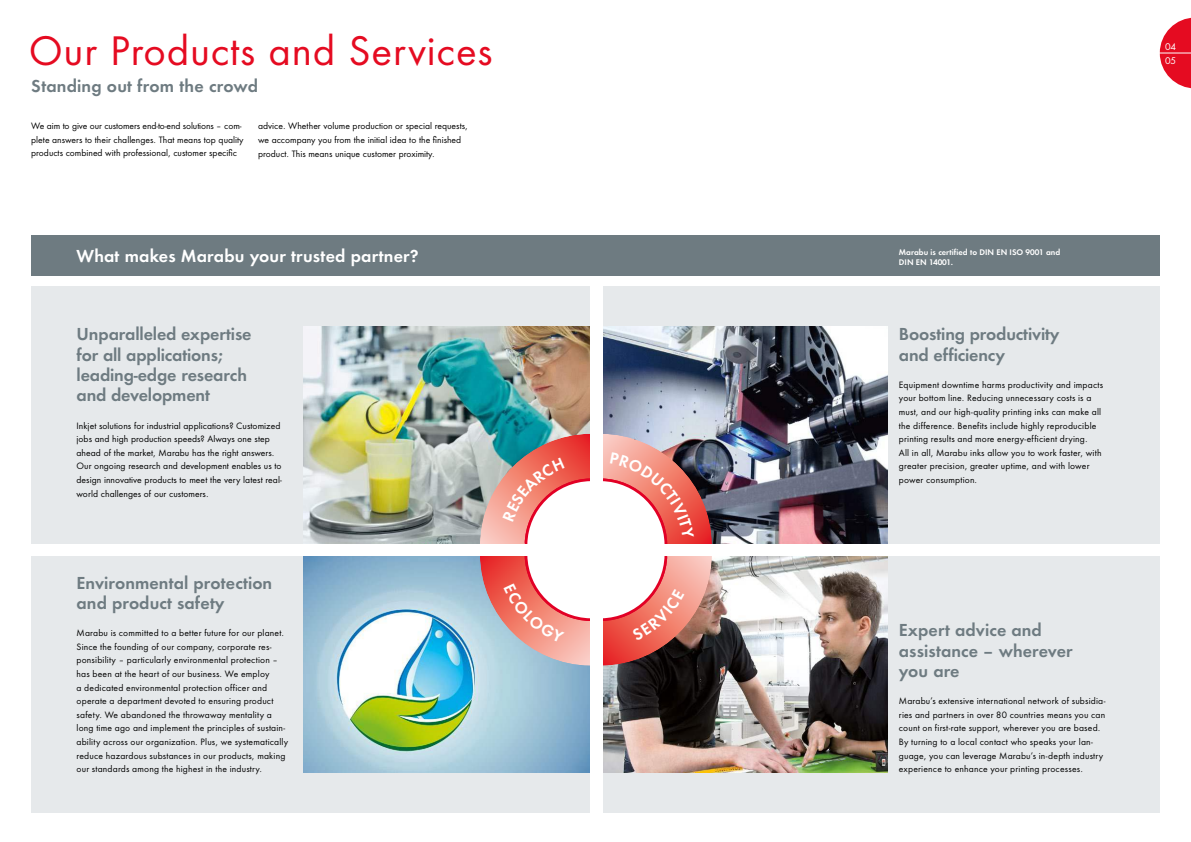
<style>
.page{position:relative;width:1191px;height:842px;background:#fff}
.page>*{position:absolute;margin:0;border:0;box-sizing:border-box;transform-origin:0 0}
.t1{font:38px "Futura ND";letter-spacing:.02em;color:#e50b21}
.t2{font:600 16px/20.4px "Futura ND";letter-spacing:-.01em;color:#6e7b81}
.t3{font:600 16px "Futura ND";letter-spacing:.01em;color:#fff}
.t4{font:600 16px "Futura ND";letter-spacing:.01em;color:#6e7b81}
.t5{font:9px/14px "Futura ND";color:#fff}
.t6{font:8.5px/13.6px "Futura ND";letter-spacing:.02em;color:#000}
.t7{font:8.5px/13.6px "Futura ND";color:#000}
.t8{font:600 7.5px "Futura ND";color:#fff}
</style>
<div class="page">
<svg style="left:1159px;top:18px;width:32px;height:70px"></svg>
<div style="left:31px;top:235px;width:1128px;height:41px;background:#6e7b81"></div>
<div style="left:601px;top:286px;width:558px;height:258px;background:#e6e9eb"></div>
<div style="left:601px;top:555px;width:558px;height:258px;background:#e6e9eb"></div>
<div style="left:31px;top:555px;width:559px;height:258px;background:#e6e9eb"></div>
<div style="left:31px;top:286px;width:559px;height:258px;background:#e6e9eb"></div>
<img style="left:303px;top:327px;width:287px;height:217px">
<img style="left:602px;top:555px;width:285px;height:217px">
<img style="left:602px;top:327px;width:285px;height:217px">
<img style="left:303px;top:555px;width:287px;height:217px">
<img style="left:602px;top:555px;width:110px;height:111px">
<img style="left:480px;top:555px;width:110px;height:111px">
<img style="left:480px;top:434px;width:110px;height:110px">
<img style="left:602px;top:434px;width:110px;height:110px">
<hr style="left:1157px;top:53px;width:34px;height:1px;background:#fff">
<svg style="left:501px;top:456px;width:89px;height:88px;background:#f1ada6"></svg>
<svg style="left:601px;top:452px;width:95px;height:92px;background:#eaa39c"></svg>
<svg style="left:503px;top:555px;width:87px;height:88px;background:#f4b0a9"></svg>
<svg style="left:601px;top:555px;width:83px;height:86px;background:#f5b1aa"></svg>
<h1 class="t1" style="left:29px;top:33px;width:465px">Our Products and Services</h1>
<h2 class="t4" style="left:31px;top:76px;width:228px">Standing out from the crowd</h2>
<p class="t7" style="left:31px;top:120px;width:214px">We aim to give our customers end-to-end solutions – com&shy;plete answers to their challenges. That means top quality products combined with professional, customer specific</p>
<p class="t7" style="left:258px;top:120px;width:211px">advice. Whether volume production or special requests, we accompany you from the initial idea to the finished product. This means unique customer proximity.</p>
<h2 class="t3" style="left:77px;top:246px;width:344px">What makes Marabu your trusted partner?</h2>
<p class="t8" style="left:899px;top:258px;width:56px">DIN EN 14001.</p>
<p class="t8" style="left:899px;top:248px;width:163px">Marabu is certified to DIN EN ISO 9001 and</p>
<h2 class="t2" style="left:77px;top:324px;width:176px">Unparalleled expertise for all applications; leading-edge research and development</h2>
<p class="t6" style="left:77px;top:419px;width:207px">Inkjet solutions for industrial applications? Customized jobs and high production speeds? Always one step ahead of the market, Marabu has the right answers.<br>Our ongoing research and development enables us to design innovative products to meet the very latest real&shy;world challenges of our customers.</p>
<h2 class="t2" style="left:77px;top:572px;width:197px">Environmental protection and product safety</h2>
<p class="t6" style="left:77px;top:627px;width:213px">Marabu is committed to a better future for our planet.<br>Since the founding of our company, corporate res&shy;ponsibility – particularly environmental protection – has been at the heart of our business. We employ<br>a dedicated environmental protection officer and operate a department devoted to ensuring product safety. We abandoned the throwaway mentality a long time ago and implement the principles of sustain&shy;ability across our organization. Plus, we systematically reduce hazardous substances in our products, making our standards among the highest in the industry.</p>
<h2 class="t2" style="left:899px;top:324px;width:162px">Boosting productivity and efficiency</h2>
<p class="t6" style="left:899px;top:379px;width:206px">Equipment downtime harms productivity and impacts your bottom line. Reducing unnecessary costs is a must, and our high-quality printing inks can make all the difference. Benefits include highly reproducible printing results and more energy-efficient drying.<br>All in all, Marabu inks allow you to work faster, with greater precision, greater uptime, and with lower power consumption.</p>
<h2 class="t2" style="left:899px;top:620px;width:175px">Expert advice and assistance – wherever you are</h2>
<p class="t6" style="left:899px;top:695px;width:208px">Marabu’s extensive international network of subsidia&shy;ries and partners in over 80 countries means you can count on first-rate support, wherever you are based.<br>By turning to a local contact who speaks your lan&shy;guage, you can leverage Marabu’s in-depth industry experience to enhance your printing processes.</p>
<p class="t5" style="left:1165px;top:40px;width:13px">04<br>05</p>
</div>
